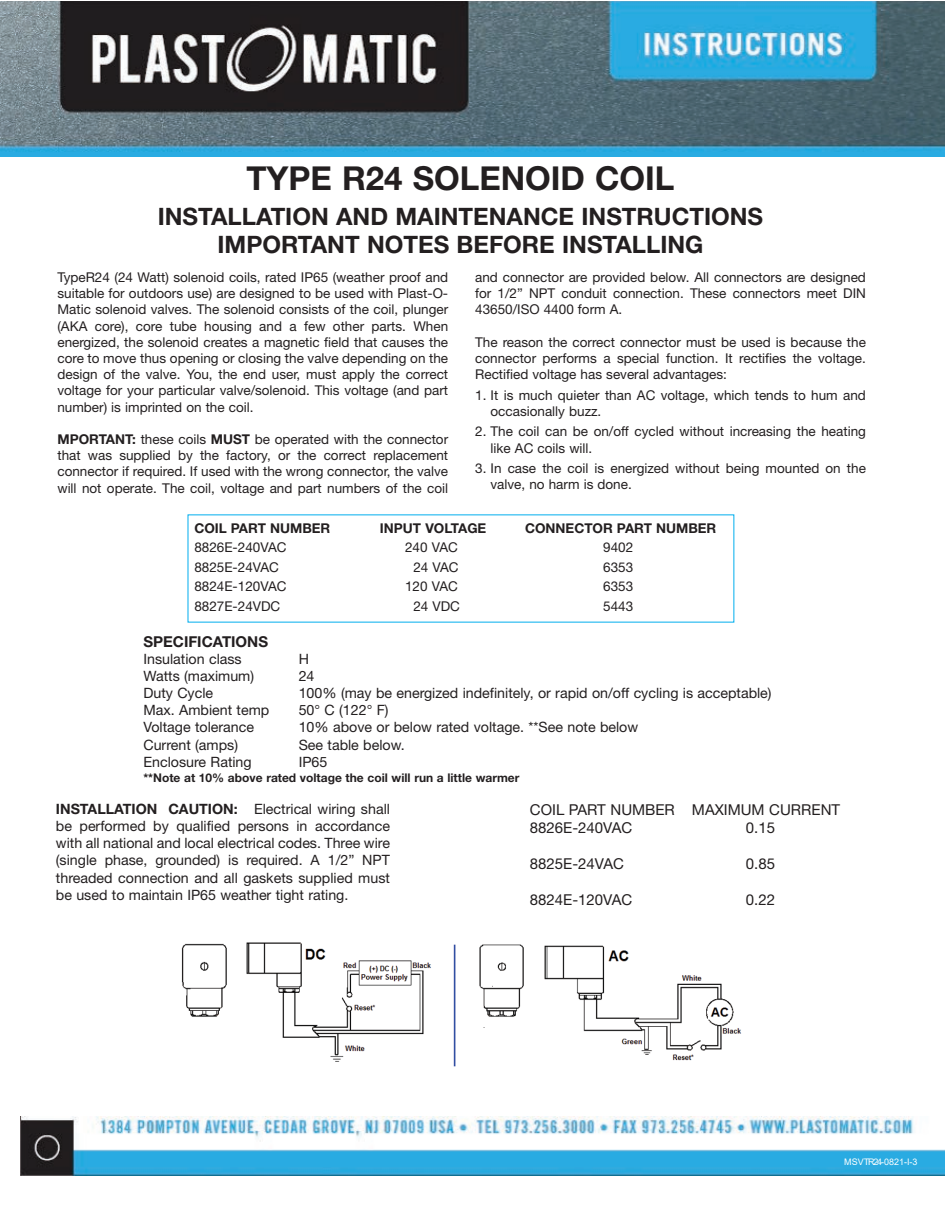
<style>
.page{position:relative;width:945px;height:1215px;background:#fff}
.page>*{position:absolute;margin:0;border:0;box-sizing:border-box;transform-origin:0 0}
.t1{font:700 33px "Helvetica Neue";color:#231f20}
.t2{font:700 24px/28.8px "Helvetica Neue";color:#231f20;text-align:center}
.t3{font:15px/18px "Helvetica Neue";color:#231f20}
.t4{font:700 15px "Helvetica Neue";color:#231f20}
.t5{font:14.25px/17.1px "Helvetica Neue";color:#231f20}
.t6{font:13.5px/16.2px "Helvetica Neue";color:#231f20;text-align:justify}
.t7{font:700 13.5px "Helvetica Neue";color:#231f20}
.t8{font:700 12px "Helvetica Neue";color:#231f20}
.t9{font:9px "Arial";color:#fff}
.s1{font-weight:700}
</style>
<div class="page">
<img style="left:0;top:1px;width:945px;height:155px">
<img style="left:20px;top:1116px;width:925px;height:59px">
<img style="left:181px;top:942px;width:560px;height:125px">
<h1 class="t1" style="left:246px;top:166px;width:430px">TYPE R24 SOLENOID COIL</h1>
<h2 class="t2" style="left:158px;top:204px;width:607px">INSTALLATION AND MAINTENANCE INSTRUCTIONS<br>IMPORTANT NOTES BEFORE INSTALLING</h2>
<p class="t6" style="left:57px;top:270px;width:392px">TypeR24 (24 Watt) solenoid coils, rated IP65 (weather proof and suitable for outdoors use) are designed to be used with Plast-O-Matic solenoid valves. The solenoid consists of the coil, plunger (AKA core), core tube housing and a few other parts. When energized, the solenoid creates a magnetic field that causes the core to move thus opening or closing the valve depending on the design of the valve. You, the end user, must apply the correct voltage for your particular valve/solenoid. This voltage (and part number) is imprinted on the coil.</p>
<p class="t6" style="left:57px;top:432px;width:392px"><span class="s1">MPORTANT:</span> these coils <span class="s1">MUST</span> be operated with the connector that was supplied by the factory, or the correct replacement connector if required. If used with the wrong connector, the valve will not operate. The coil, voltage and part numbers of the coil</p>
<p class="t6" style="left:475px;top:270px;width:392px">and connector are provided below. All connectors are designed for 1/2” NPT conduit connection. These connectors meet DIN 43650/ISO 4400 form A.</p>
<p class="t6" style="left:475px;top:335px;width:392px">The reason the correct connector must be used is because the connector performs a special function. It rectifies the voltage.<br>Rectified voltage has several advantages:</p>
<p class="t6" style="left:491px;top:388px;width:377px;text-indent:-15px">1. It is much quieter than AC voltage, which tends to hum and occasionally buzz.</p>
<p class="t6" style="left:491px;top:425px;width:377px;text-indent:-15px">2. The coil can be on/off cycled without increasing the heating like AC coils will.</p>
<p class="t6" style="left:491px;top:462px;width:377px;text-indent:-15px">3. In case the coil is energized without being mounted on the valve, no harm is done.</p>
<p class="t7" style="left:194px;top:523px;width:137px">COIL PART NUMBER</p>
<p class="t6" style="left:194px;top:539px;width:94px;line-height:19.5px;text-align:left">8826E-240VAC<br>8825E-24VAC<br>8824E-120VAC<br>8827E-24VDC</p>
<p class="t7" style="left:380px;top:523px;width:108px">INPUT VOLTAGE</p>
<p class="t6" style="left:405px;top:539px;width:56px;line-height:19.5px;text-align:right">240 VAC<br>24 VAC<br>120 VAC<br>24 VDC</p>
<p class="t7" style="left:525px;top:523px;width:193px">CONNECTOR PART NUMBER</p>
<p class="t6" style="left:603px;top:539px;width:32px;line-height:19.5px">9402<br>6353<br>6353<br>5443</p>
<p class="t4" style="left:143px;top:636px;width:126px">SPECIFICATIONS</p>
<p class="t5" style="left:143px;top:652px;width:127px">Insulation class<br>Watts (maximum)<br>Duty Cycle<br>Max. Ambient temp<br>Voltage tolerance<br>Current (amps)<br>Enclosure Rating</p>
<p class="t5" style="left:299px;top:652px;width:474px">H<br>24<br>100% (may be energized indefinitely, or rapid on/off cycling is acceptable)<br>50° C (122° F)<br>10% above or below rated voltage. **See note below<br>See table below.<br>IP65</p>
<p class="t8" style="left:143px;top:774px;width:378px">**Note at 10% above rated voltage the coil will run a little warmer</p>
<p class="t3" style="left:530px;top:802px;width:312px">COIL PART NUMBER MAXIMUM CURRENT<br>8826E-240VAC</p>
<p class="t5" style="left:56px;top:802px;width:336px;text-align:justify"><span class="s1">INSTALLATION CAUTION:</span> Electrical wiring shall be performed by qualified persons in accordance with all national and local electrical codes. Three wire (single phase, grounded) is required. A 1/2” NPT threaded connection and all gaskets supplied must be used to maintain IP65 weather tight rating.</p>
<p class="t3" style="left:746px;top:820px;width:31px">0.15</p>
<p class="t3" style="left:530px;top:856px;width:96px">8825E-24VAC</p>
<p class="t3" style="left:746px;top:856px;width:31px">0.85</p>
<p class="t3" style="left:530px;top:892px;width:104px">8824E-120VAC</p>
<p class="t3" style="left:746px;top:892px;width:31px">0.22</p>
<p class="t9" style="left:844px;top:1156px;width:75px">MSVTR24-0821-I-3</p>
</div>
